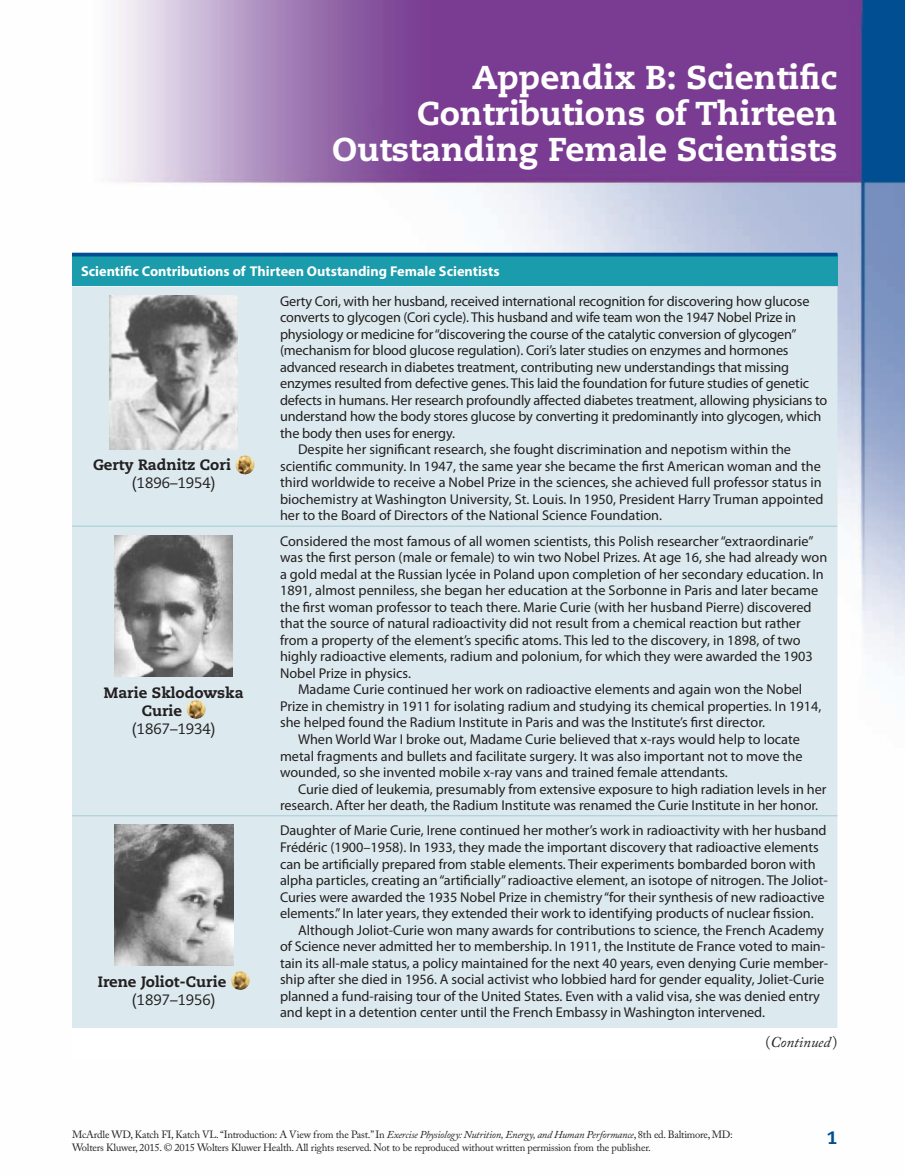
<style>
.page{position:relative;width:905px;height:1175px;background:#fff}
.page>*{position:absolute;margin:0;border:0;box-sizing:border-box;transform-origin:0 0}
.t1{font:800 33px/36px "Caecilia";color:#fff;text-align:right}
.t2{font:800 18px "Caecilia";color:#004f92}
.t3{font:800 15px/18px "Caecilia";color:#231f20}
.t4{font:15px "Caecilia";color:#231f20}
.t5{font:italic 15px "Adobe Caslon Pro";color:#231f20}
.t6{font:14.25px "Myriad Pro";letter-spacing:-.005em;color:#231f20}
.t7{font:700 14.25px "Myriad Pro";color:#fff}
.t8{font:10.5px/13.5px "Adobe Caslon Pro";letter-spacing:-.02em;color:#231f20}
.s1{font-style:normal}
.s2{font-style:italic}
</style>
<div class="page">
<img style="left:72px;top:0;width:832px;height:1028px">
<div style="left:72px;top:254px;width:765px;height:32px;background:#1a9cac"></div>
<div style="left:72px;top:286px;width:765px;height:742px;background:#dceaef"></div>
<hr style="left:72px;top:815px;width:208px;height:1px;background:#a9ced7">
<hr style="left:280px;top:815px;width:557px;height:1px;background:#a9ced7">
<hr style="left:72px;top:525px;width:208px;height:2px;background:#a9ced7">
<hr style="left:280px;top:525px;width:557px;height:2px;background:#a9ced7">
<hr style="left:72px;top:253px;width:208px;height:3px;background:#004f92">
<hr style="left:280px;top:253px;width:557px;height:3px;background:#004f92">
<img style="left:110px;top:295px;width:128px;height:154px">
<img style="left:235px;top:455px;width:19px;height:19px">
<img style="left:115px;top:535px;width:118px;height:141px">
<img style="left:186px;top:700px;width:20px;height:19px">
<img style="left:114px;top:824px;width:119px;height:142px">
<img style="left:231px;top:971px;width:19px;height:19px">
<h1 class="t1" style="left:332px;top:60px;width:506px">Appendix B: Scientific<br>Contributions of Thirteen<br>Outstanding Female Scientists</h1>
<p class="t7" style="left:81px;top:263px;width:420px">Scientific Contributions of Thirteen Outstanding Female Scientists</p>
<p class="t3" style="left:93px;top:456px;width:139px">Gerty Radnitz Cori</p>
<p class="t4" style="left:132px;top:474px;width:85px">(1896–1954)</p>
<p class="t3" style="left:142px;top:683px;width:103px;text-indent:-38px">Marie Sklodowska<br>Curie</p>
<p class="t4" style="left:132px;top:720px;width:85px">(1867–1934)</p>
<p class="t3" style="left:98px;top:972px;width:130px">Irene Joliot-Curie</p>
<p class="t4" style="left:132px;top:991px;width:85px">(1897–1956)</p>
<p class="t6" style="left:280px;top:293px;width:531px">Gerty Cori, with her husband, received international recognition for discovering how glucose</p>
<p class="t6" style="left:280px;top:310px;width:517px">converts to glycogen (Cori cycle). This husband and wife team won the 1947 Nobel Prize in</p>
<p class="t6" style="left:280px;top:326px;width:518px">physiology or medicine for “discovering the course of the catalytic conversion of glycogen”</p>
<p class="t6" style="left:280px;top:343px;width:510px">(mechanism for blood glucose regulation). Cori’s later studies on enzymes and hormones</p>
<p class="t6" style="left:280px;top:359px;width:510px">advanced research in diabetes treatment, contributing new understandings that missing</p>
<p class="t6" style="left:280px;top:376px;width:530px">enzymes resulted from defective genes. This laid the foundation for future studies of genetic</p>
<p class="t6" style="left:280px;top:392px;width:549px">defects in humans. Her research profoundly affected diabetes treatment, allowing physicians to</p>
<p class="t6" style="left:280px;top:409px;width:543px">understand how the body stores glucose by converting it predominantly into glycogen, which</p>
<p class="t6" style="left:280px;top:425px;width:176px">the body then uses for energy.</p>
<p class="t6" style="left:298px;top:442px;width:494px">Despite her significant research, she fought discrimination and nepotism within the</p>
<p class="t6" style="left:280px;top:458px;width:542px">scientific community. In 1947, the same year she became the first American woman and the</p>
<p class="t6" style="left:280px;top:475px;width:543px">third worldwide to receive a Nobel Prize in the sciences, she achieved full professor status in</p>
<p class="t6" style="left:280px;top:491px;width:545px">biochemistry at Washington University, St. Louis. In 1950, President Harry Truman appointed</p>
<p class="t6" style="left:280px;top:508px;width:383px">her to the Board of Directors of the National Science Foundation.</p>
<p class="t6" style="left:280px;top:533px;width:535px">Considered the most famous of all women scientists, this Polish researcher “extraordinarie”</p>
<p class="t6" style="left:280px;top:550px;width:548px">was the first person (male or female) to win two Nobel Prizes. At age 16, she had already won</p>
<p class="t6" style="left:280px;top:566px;width:545px">a gold medal at the Russian lycée in Poland upon completion of her secondary education. In</p>
<p class="t6" style="left:280px;top:583px;width:539px">1891, almost penniless, she began her education at the Sorbonne in Paris and later became</p>
<p class="t6" style="left:280px;top:599px;width:533px">the first woman professor to teach there. Marie Curie (with her husband Pierre) discovered</p>
<p class="t6" style="left:280px;top:616px;width:522px">that the source of natural radioactivity did not result from a chemical reaction but rather</p>
<p class="t6" style="left:280px;top:632px;width:522px">from a property of the element’s specific atoms. This led to the discovery, in 1898, of two</p>
<p class="t6" style="left:280px;top:649px;width:534px">highly radioactive elements, radium and polonium, for which they were awarded the 1903</p>
<p class="t6" style="left:280px;top:665px;width:132px">Nobel Prize in physics.</p>
<p class="t6" style="left:298px;top:682px;width:505px">Madame Curie continued her work on radioactive elements and again won the Nobel</p>
<p class="t6" style="left:280px;top:698px;width:543px">Prize in chemistry in 1911 for isolating radium and studying its chemical properties. In 1914,</p>
<p class="t6" style="left:280px;top:715px;width:486px">she helped found the Radium Institute in Paris and was the Institute’s first director.</p>
<p class="t6" style="left:298px;top:731px;width:503px">When World War I broke out, Madame Curie believed that x-rays would help to locate</p>
<p class="t6" style="left:280px;top:748px;width:524px">metal fragments and bullets and facilitate surgery. It was also important not to move the</p>
<p class="t6" style="left:280px;top:764px;width:449px">wounded, so she invented mobile x-ray vans and trained female attendants.</p>
<p class="t6" style="left:298px;top:781px;width:530px">Curie died of leukemia, presumably from extensive exposure to high radiation levels in her</p>
<p class="t6" style="left:280px;top:797px;width:539px">research. After her death, the Radium Institute was renamed the Curie Institute in her honor.</p>
<p class="t6" style="left:280px;top:823px;width:548px">Daughter of Marie Curie, Irene continued her mother’s work in radioactivity with her husband</p>
<p class="t6" style="left:280px;top:839px;width:540px">Frédéric (1900–1958). In 1933, they made the important discovery that radioactive elements</p>
<p class="t6" style="left:280px;top:856px;width:537px">can be artificially prepared from stable elements. Their experiments bombarded boron with</p>
<p class="t6" style="left:280px;top:872px;width:549px">alpha particles, creating an “artificially” radioactive element, an isotope of nitrogen. The Joliot-</p>
<p class="t6" style="left:280px;top:889px;width:546px">Curies were awarded the 1935 Nobel Prize in chemistry “for their synthesis of new radioactive</p>
<p class="t6" style="left:280px;top:905px;width:535px">elements.” In later years, they extended their work to identifying products of nuclear fission.</p>
<p class="t6" style="left:298px;top:922px;width:527px">Although Joliot-Curie won many awards for contributions to science, the French Academy</p>
<p class="t6" style="left:280px;top:938px;width:546px">of Science never admitted her to membership. In 1911, the Institute de France voted to main-</p>
<p class="t6" style="left:280px;top:955px;width:549px">tain its all-male status, a policy maintained for the next 40 years, even denying Curie member-</p>
<p class="t6" style="left:280px;top:971px;width:545px">ship after she died in 1956. A social activist who lobbied hard for gender equality, Joliet-Curie</p>
<p class="t6" style="left:280px;top:988px;width:541px">planned a fund-raising tour of the United States. Even with a valid visa, she was denied entry</p>
<p class="t6" style="left:280px;top:1004px;width:486px">and kept in a detention center until the French Embassy in Washington intervened.</p>
<p class="t5" style="left:765px;top:1033px;width:73px"><span class="s1">(</span>Continued <span class="s1">)</span></p>
<p class="t8" style="left:72px;top:1127px;width:662px">McArdle WD, Katch FI, Katch VL. “Introduction: A View from the Past.” In <span class="s2">Exercise Physiology: Nutrition, Energy, and Human Performance</span>, 8th ed. Baltimore, MD:<br>Wolters Kluwer, 2015. © 2015 Wolters Kluwer Health. All rights reserved. Not to be reproduced without written permission from the publisher.</p>
<p class="t2" style="left:826px;top:1126px;width:12px">1</p>
</div>
